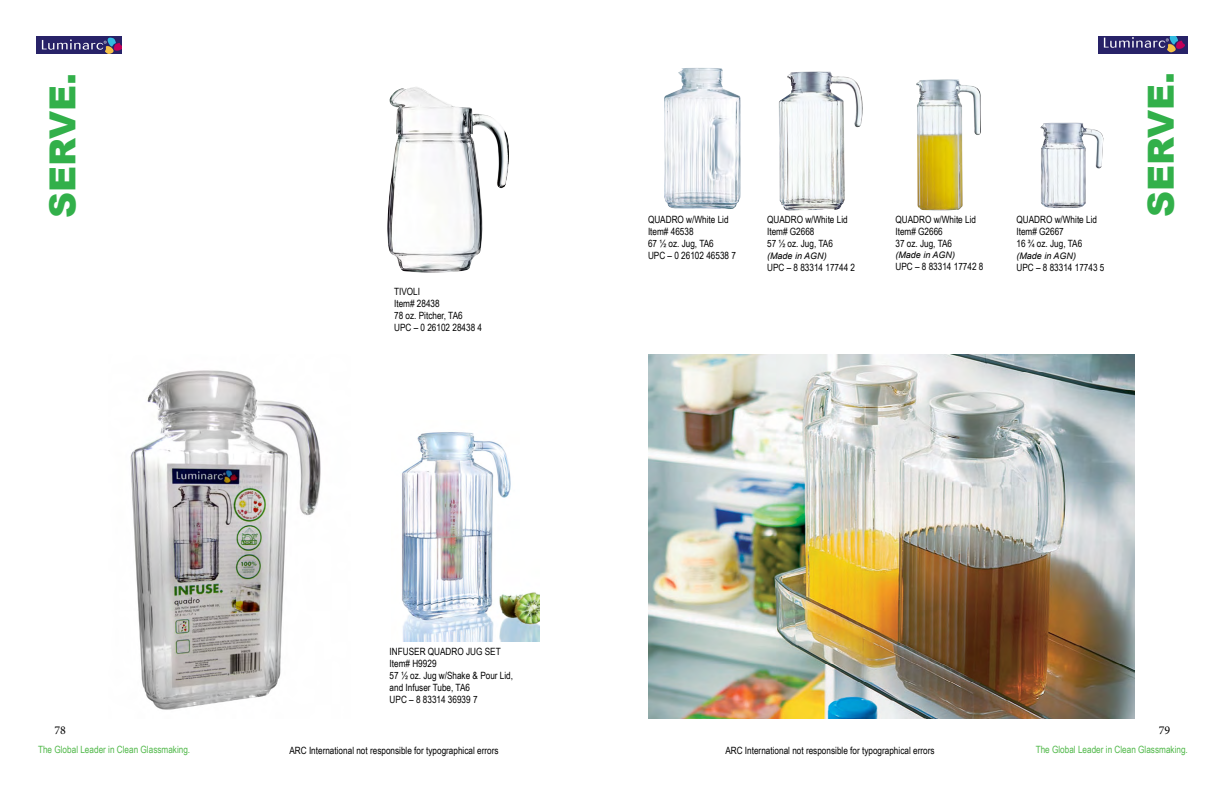
<style>
.page{position:relative;width:1224px;height:792px;background:#fff}
.page>*{position:absolute;margin:0;border:0;box-sizing:border-box;transform-origin:0 0}
.t1{font:900 36px "Arial";color:#32b04a}
.t2{font:12px "Minion Pro";color:#000}
.t3{font:10px/12px "Arial Narrow";color:#000}
.t4{font:10px "Arial Narrow";color:#50b849}
.t5{font:italic 9px "Arial";color:#000}
</style>
<div class="page">
<img style="left:1098px;top:36px;width:90px;height:18px">
<img style="left:36px;top:36px;width:85px;height:18px">
<img style="left:387px;top:87px;width:122px;height:186px">
<img style="left:402px;top:432px;width:137px;height:210px">
<img style="left:130px;top:370px;width:191px;height:340px">
<img style="left:648px;top:354px;width:486px;height:365px">
<img style="left:1040px;top:123px;width:64px;height:85px">
<img style="left:916px;top:79px;width:65px;height:131px">
<img style="left:779px;top:71px;width:84px;height:139px">
<img style="left:664px;top:68px;width:77px;height:141px">
<h1 class="t1" style="left:37px;top:218px;width:147px;rotate:-90deg">SERVE.</h1>
<p class="t3" style="left:394px;top:285px;width:89px">TIVOLI<br>Item# 28438<br>78 oz. Pitcher, TA6<br>UPC – 0 26102 28438 4</p>
<p class="t3" style="left:390px;top:645px;width:125px">INFUSER QUADRO JUG SET<br>Item# H9929<br>57 ½ oz. Jug w/Shake &amp; Pour Lid, and Infuser Tube, TA6<br>UPC – 8 83314 36939 7</p>
<p class="t3" style="left:648px;top:213px;width:89px">QUADRO w/White Lid<br>Item# 46538<br>67 ½ oz. Jug, TA6<br>UPC – 0 26102 46538 7</p>
<p class="t3" style="left:767px;top:213px;width:82px">QUADRO w/White Lid<br>Item# G2668<br>57 ½ oz. Jug, TA6</p>
<p class="t5" style="left:767px;top:250px;width:61px">(Made in AGN)</p>
<p class="t3" style="left:767px;top:261px;width:89px">UPC – 8 83314 17744 2</p>
<p class="t3" style="left:895px;top:213px;width:82px">QUADRO w/White Lid<br>Item# G2666<br>37 oz. Jug, TA6</p>
<p class="t5" style="left:895px;top:249px;width:61px">(Made in AGN)</p>
<p class="t3" style="left:895px;top:260px;width:89px">UPC – 8 83314 17742 8</p>
<p class="t3" style="left:1016px;top:213px;width:82px">QUADRO w/White Lid<br>Item# G2667<br>16 ¾ oz. Jug, TA6</p>
<p class="t5" style="left:1016px;top:250px;width:61px">(Made in AGN)</p>
<p class="t3" style="left:1016px;top:261px;width:89px">UPC – 8 83314 17743 5</p>
<h1 class="t1" style="left:1135px;top:217px;width:147px;rotate:-90deg">SERVE.</h1>
<p class="t2" style="left:55px;top:722px;width:13px">78</p>
<p class="t2" style="left:1159px;top:722px;width:13px">79</p>
<p class="t4" style="left:38px;top:742px;width:154px">The Global Leader in Clean Glassmaking.</p>
<p class="t3" style="left:289px;top:744px;width:211px">ARC International not responsible for typographical errors</p>
<p class="t3" style="left:725px;top:744px;width:211px">ARC International not responsible for typographical errors</p>
<p class="t4" style="left:1036px;top:742px;width:154px">The Global Leader in Clean Glassmaking.</p>
</div>
